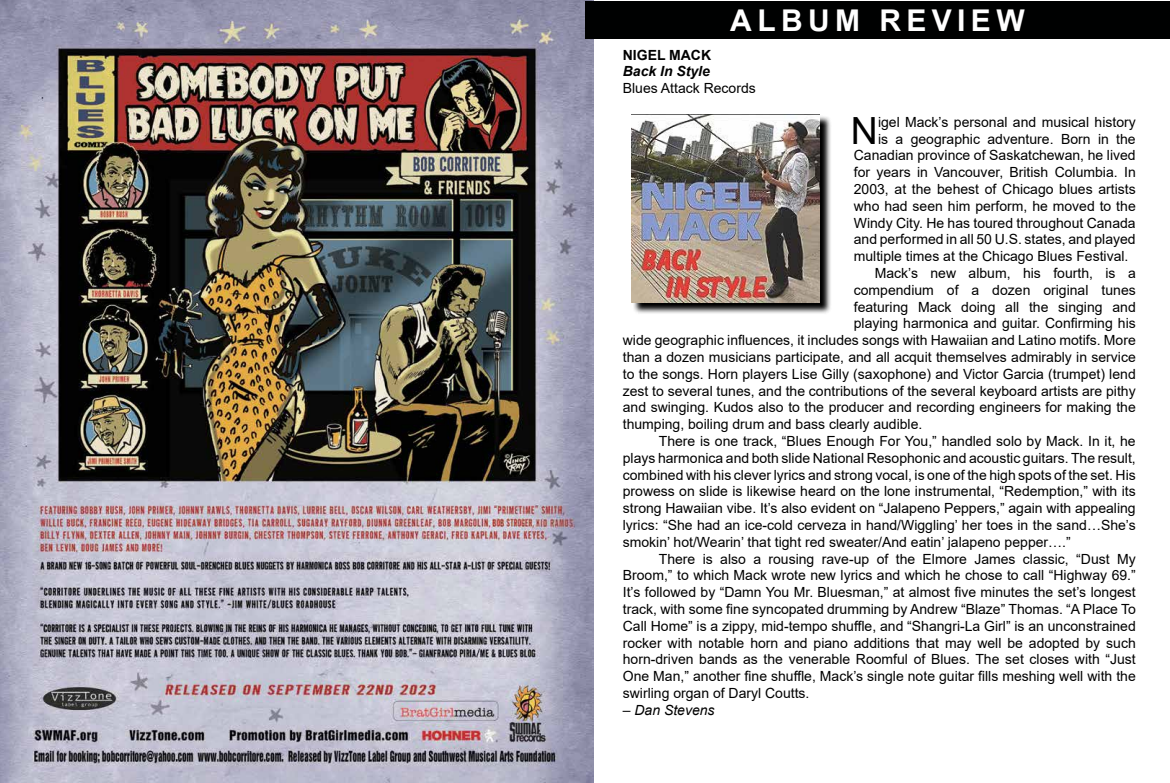
<style>
.page{position:relative;width:1170px;height:783px;background:#fff}
.page>*{position:absolute;margin:0;border:0;box-sizing:border-box;transform-origin:0 0}
.t1{font:37.5px "Arial";color:#000}
.t2{font:700 30px "Arial";letter-spacing:.18em;color:#fff}
.t3{font:14px "Arial";color:#000}
.t4{font:italic 700 14px "Arial";color:#000}
.t5{font:italic 14px "Arial";color:#000}
.t6{font:700 14px "Arial";color:#000}
.s1{font-style:normal}
</style>
<div class="page">
<img style="left:0;top:0;width:594px;height:783px">
<div style="left:585px;top:2px;width:585px;height:37px;background:#000101"></div>
<svg style="left:633px;top:116px;width:198px;height:198px;background:#70706e"></svg>
<img style="left:631px;top:114px;width:188px;height:188px">
<h2 class="t2" style="left:730px;top:-1px;width:296px">ALBUM REVIEW</h2>
<p class="t6" style="left:623px;top:45px;width:90px">NIGEL MACK</p>
<p class="t4" style="left:623px;top:62px;width:89px">Back In Style</p>
<p class="t3" style="left:623px;top:79px;width:135px">Blues Attack Records</p>
<h1 class="t1" style="left:851px;top:105px;width:29px">N</h1>
<p class="t3" style="left:878px;top:112px;width:259px">igel Mack’s personal and musical history</p>
<p class="t3" style="left:878px;top:129px;width:259px">is a geographic adventure. Born in the</p>
<p class="t3" style="left:854px;top:146px;width:283px">Canadian province of Saskatchewan, he lived</p>
<p class="t3" style="left:854px;top:163px;width:283px">for years in Vancouver, British Columbia. In</p>
<p class="t3" style="left:854px;top:179px;width:283px">2003, at the behest of Chicago blues artists</p>
<p class="t3" style="left:854px;top:196px;width:283px">who had seen him perform, he moved to the</p>
<p class="t3" style="left:854px;top:213px;width:283px">Windy City. He has toured throughout Canada</p>
<p class="t3" style="left:854px;top:230px;width:283px">and performed in all 50 U.S. states, and played</p>
<p class="t3" style="left:854px;top:247px;width:276px">multiple times at the Chicago Blues Festival.</p>
<p class="t3" style="left:875px;top:263px;width:262px">Mack’s new album, his fourth, is a</p>
<p class="t3" style="left:854px;top:280px;width:283px">compendium of a dozen original tunes</p>
<p class="t3" style="left:854px;top:297px;width:283px">featuring Mack doing all the singing and</p>
<p class="t3" style="left:854px;top:314px;width:283px">playing harmonica and guitar. Confirming his</p>
<p class="t3" style="left:623px;top:331px;width:514px">wide geographic influences, it includes songs with Hawaiian and Latino motifs. More</p>
<p class="t3" style="left:623px;top:347px;width:515px">than a dozen musicians participate, and all acquit themselves admirably in service</p>
<p class="t3" style="left:623px;top:364px;width:514px">to the songs. Horn players Lise Gilly (saxophone) and Victor Garcia (trumpet) lend</p>
<p class="t3" style="left:623px;top:381px;width:514px">zest to several tunes, and the contributions of the several keyboard artists are pithy</p>
<p class="t3" style="left:623px;top:398px;width:514px">and swinging. Kudos also to the producer and recording engineers for making the</p>
<p class="t3" style="left:623px;top:415px;width:301px">thumping, boiling drum and bass clearly audible.</p>
<p class="t3" style="left:659px;top:431px;width:478px">There is one track, “Blues Enough For You,” handled solo by Mack. In it, he</p>
<p class="t3" style="left:623px;top:448px;width:514px">plays harmonica and both slide National Resophonic and acoustic guitars. The result,</p>
<p class="t3" style="left:623px;top:465px;width:515px">combined with his clever lyrics and strong vocal, is one of the high spots of the set. His</p>
<p class="t3" style="left:623px;top:482px;width:514px">prowess on slide is likewise heard on the lone instrumental, “Redemption,” with its</p>
<p class="t3" style="left:623px;top:499px;width:514px">strong Hawaiian vibe. It’s also evident on “Jalapeno Peppers,” again with appealing</p>
<p class="t3" style="left:623px;top:515px;width:514px">lyrics: “She had an ice-cold cerveza in hand/Wiggling’ her toes in the sand…She’s</p>
<p class="t3" style="left:623px;top:532px;width:449px">smokin’ hot/Wearin’ that tight red sweater/And eatin’ jalapeno pepper….”</p>
<p class="t3" style="left:659px;top:549px;width:478px">There is also a rousing rave-up of the Elmore James classic, “Dust My</p>
<p class="t3" style="left:623px;top:566px;width:514px">Broom,” to which Mack wrote new lyrics and which he chose to call “Highway 69.”</p>
<p class="t3" style="left:623px;top:583px;width:514px">It’s followed by “Damn You Mr. Bluesman,” at almost five minutes the set’s longest</p>
<p class="t3" style="left:623px;top:599px;width:514px">track, with some fine syncopated drumming by Andrew “Blaze” Thomas. “A Place To</p>
<p class="t3" style="left:623px;top:616px;width:514px">Call Home” is a zippy, mid-tempo shuffle, and “Shangri-La Girl” is an unconstrained</p>
<p class="t3" style="left:623px;top:633px;width:514px">rocker with notable horn and piano additions that may well be adopted by such</p>
<p class="t3" style="left:623px;top:650px;width:515px">horn-driven bands as the venerable Roomful of Blues. The set closes with “Just</p>
<p class="t3" style="left:623px;top:667px;width:514px">One Man,” another fine shuffle, Mack’s single note guitar fills meshing well with the</p>
<p class="t3" style="left:623px;top:683px;width:188px">swirling organ of Daryl Coutts.</p>
<p class="t5" style="left:623px;top:701px;width:93px"><span class="s1">–</span> Dan Stevens</p>
</div>
